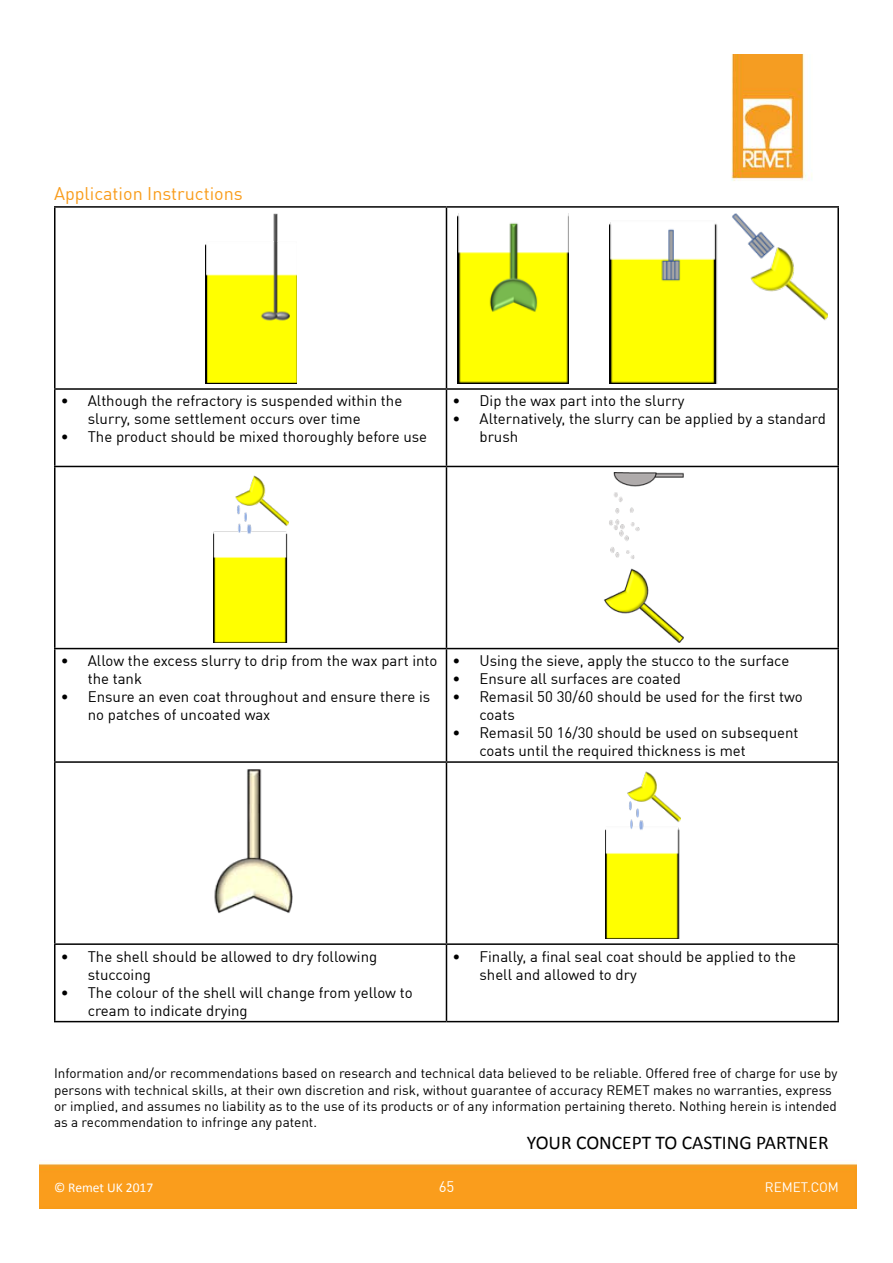
<style>
.page{position:relative;width:893px;height:1263px;background:#fff}
.page>*{position:absolute;margin:0;border:0;box-sizing:border-box;transform-origin:0 0}
.t1{font:19.5px "Calibri";color:#000}
.Paragraph_Style_1{font:18px "DIN Offc Pro";color:#f99c1b}
.t2{font:15px/18px "DIN Offc Pro";color:#000}
.t3{font:15px "DIN Offc Pro";color:#fff}
.Paragraph_Style_1-2{font:13.5px/16.2px "DIN Offc Pro";color:#000}
.t4{font:13.5px "Calibri";color:#fff}
.t5{font:13.5px "DIN Offc Pro";color:#fff}
</style>
<div class="page">
<img style="left:40px;top:54px;width:816px;height:1155px">
<hr style="left:54px;top:206px;width:392px;height:2px;background:#000">
<hr style="left:54px;top:208px;width:2px;height:180px;background:#000">
<hr style="left:446px;top:206px;width:393px;height:2px;background:#000">
<hr style="left:446px;top:208px;width:1px;height:180px;background:#000">
<hr style="left:837px;top:208px;width:2px;height:180px;background:#000">
<hr style="left:54px;top:388px;width:392px;height:2px;background:#000">
<hr style="left:54px;top:390px;width:2px;height:76px;background:#000">
<hr style="left:446px;top:388px;width:393px;height:2px;background:#000">
<hr style="left:446px;top:390px;width:1px;height:76px;background:#000">
<hr style="left:837px;top:390px;width:2px;height:76px;background:#000">
<hr style="left:54px;top:466px;width:392px;height:1px;background:#000">
<hr style="left:54px;top:467px;width:2px;height:181px;background:#000">
<hr style="left:446px;top:466px;width:393px;height:1px;background:#000">
<hr style="left:446px;top:467px;width:1px;height:181px;background:#000">
<hr style="left:837px;top:467px;width:2px;height:181px;background:#000">
<hr style="left:54px;top:648px;width:392px;height:1px;background:#000">
<hr style="left:54px;top:649px;width:2px;height:112px;background:#000">
<hr style="left:446px;top:648px;width:393px;height:1px;background:#000">
<hr style="left:446px;top:649px;width:1px;height:112px;background:#000">
<hr style="left:837px;top:649px;width:2px;height:112px;background:#000">
<hr style="left:54px;top:761px;width:392px;height:2px;background:#000">
<hr style="left:54px;top:763px;width:2px;height:180px;background:#000">
<hr style="left:446px;top:761px;width:393px;height:2px;background:#000">
<hr style="left:446px;top:763px;width:1px;height:180px;background:#000">
<hr style="left:837px;top:763px;width:2px;height:180px;background:#000">
<hr style="left:54px;top:943px;width:392px;height:2px;background:#000">
<hr style="left:54px;top:945px;width:2px;height:76px;background:#000">
<hr style="left:446px;top:943px;width:393px;height:2px;background:#000">
<hr style="left:446px;top:945px;width:1px;height:76px;background:#000">
<hr style="left:837px;top:945px;width:2px;height:76px;background:#000">
<hr style="left:54px;top:1021px;width:392px;height:1px;background:#000">
<hr style="left:446px;top:1021px;width:393px;height:1px;background:#000">
<img style="left:205px;top:213px;width:92px;height:170px">
<img style="left:457px;top:213px;width:111px;height:170px">
<img style="left:610px;top:213px;width:218px;height:170px">
<img style="left:213px;top:473px;width:75px;height:169px">
<img style="left:602px;top:473px;width:81px;height:169px">
<img style="left:202px;top:769px;width:98px;height:169px">
<img style="left:605px;top:768px;width:75px;height:170px">
<p class="Paragraph_Style_1" style="left:54px;top:179px;width:190px">Application Instructions</p>
<p class="t2" style="left:88px;top:391px;width:316px;text-indent:-27px">• Although the refractory is suspended within the slurry, some settlement occurs over time</p>
<p class="t2" style="left:61px;top:427px;width:368px">• The product should be mixed thoroughly before use</p>
<p class="t2" style="left:452px;top:391px;width:233px">• Dip the wax part into the slurry</p>
<p class="t2" style="left:479px;top:409px;width:348px;text-indent:-27px">• Alternatively, the slurry can be applied by a standard brush</p>
<p class="t2" style="left:88px;top:650px;width:351px;text-indent:-27px">• Allow the excess slurry to drip from the wax part into the tank</p>
<p class="t2" style="left:88px;top:686px;width:344px;text-indent:-27px">• Ensure an even coat throughout and ensure there is no patches of uncoated wax</p>
<p class="t2" style="left:452px;top:650px;width:338px">• Using the sieve, apply the stucco to the surface</p>
<p class="t2" style="left:452px;top:668px;width:230px">• Ensure all surfaces are coated</p>
<p class="t2" style="left:479px;top:686px;width:325px;text-indent:-27px">• Remasil 50 30/60 should be used for the first two coats</p>
<p class="t2" style="left:479px;top:722px;width:321px;text-indent:-27px">• Remasil 50 16/30 should be used on subsequent coats until the required thickness is met</p>
<p class="t2" style="left:88px;top:946px;width:291px;text-indent:-27px">• The shell should be allowed to dry following stuccoing</p>
<p class="t2" style="left:88px;top:982px;width:326px;text-indent:-27px">• The colour of the shell will change from yellow to cream to indicate drying</p>
<p class="t2" style="left:479px;top:946px;width:318px;text-indent:-27px">• Finally, a final seal coat should be applied to the shell and allowed to dry</p>
<p class="Paragraph_Style_1-2" style="left:54px;top:1064px;width:785px">Information and/or recommendations based on research and technical data believed to be reliable. Offered free of charge for use by persons with technical skills, at their own discretion and risk, without guarantee of accuracy REMET makes no warranties, express or implied, and assumes no liability as to the use of its products or of any information pertaining thereto. Nothing herein is intended as a recommendation to infringe any patent.</p>
<h1 class="t1" style="left:527px;top:1130px;width:303px">YOUR CONCEPT TO CASTING PARTNER</h1>
<p class="t4" style="left:54px;top:1179px;width:101px">© Remet UK 2017</p>
<p class="t3" style="left:439px;top:1175px;width:17px">65</p>
<p class="t5" style="left:765px;top:1176px;width:76px">REMET.COM</p>
</div>
